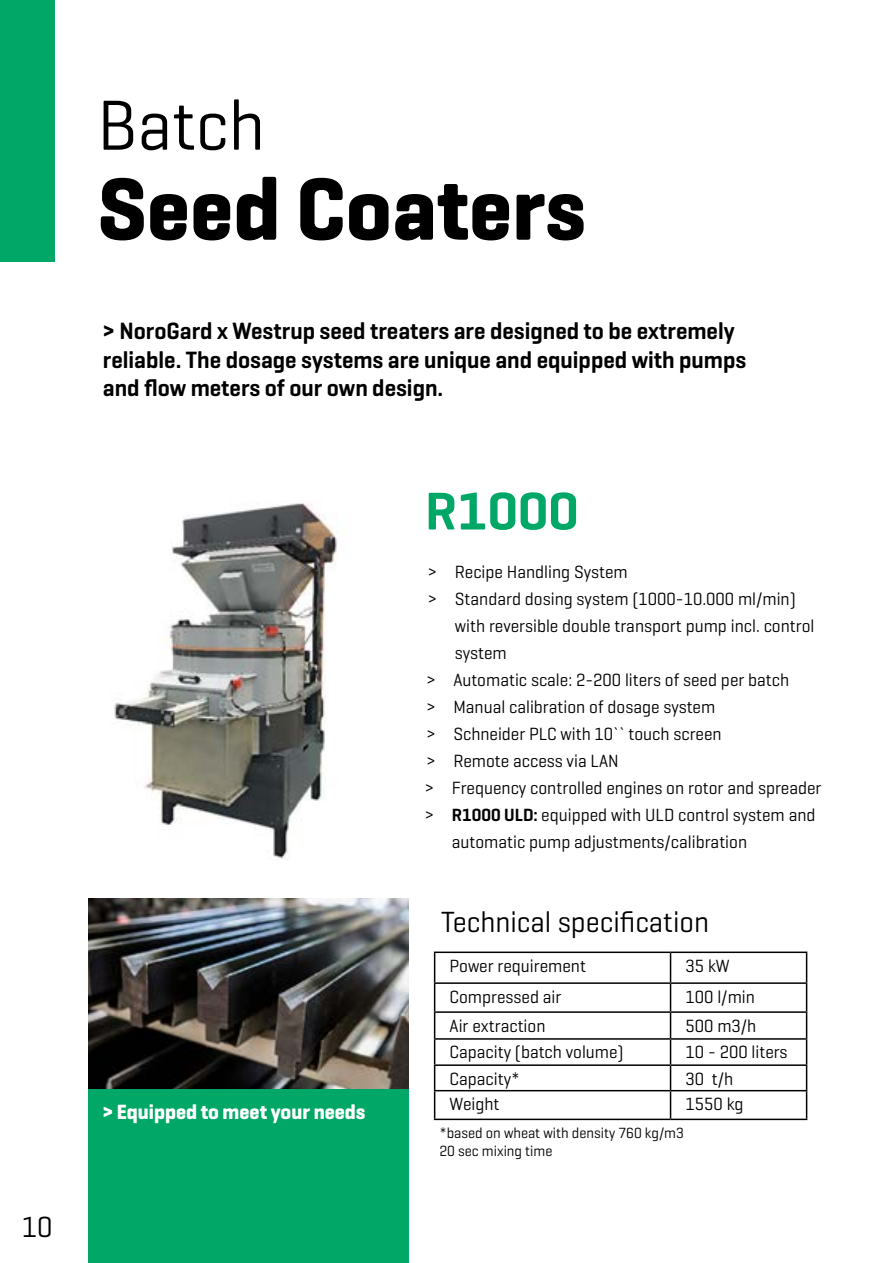
<style>
.page{position:relative;width:893px;height:1263px;background:#fff}
.page>*{position:absolute;margin:0;border:0;box-sizing:border-box;transform-origin:0 0}
.t1{font:700 90px "Geogrotesque";color:#000;scale:.96 1}
.t2{font:72px "Geogrotesque";color:#000;scale:.96 1}
.t3{font:600 54px "Geogrotesque";color:#00a766}
.t4{font:29.7px "Geogrotesque";color:#000;scale:.96 1}
.t5{font:600 24px/28.8px "Geogrotesque";color:#000;scale:.96 1}
.t6{font:700 21px "Geogrotesque";color:#fff;scale:.96 1}
.t7{font:18px "Geogrotesque";color:#000;scale:.96 1}
.t8{font:15px/18px "Geogrotesque";color:#000;scale:.96 1}
.s1{font-weight:600}
</style>
<div class="page">
<div style="left:0;top:0;width:54px;height:262px;background:#00a766"></div>
<img style="left:114px;top:503px;width:224px;height:356px">
<hr style="left:434px;top:951px;width:236px;height:2px;background:#000">
<hr style="left:670px;top:951px;width:137px;height:2px;background:#000">
<hr style="left:434px;top:982px;width:236px;height:2px;background:#000">
<hr style="left:670px;top:982px;width:137px;height:2px;background:#000">
<hr style="left:434px;top:1011px;width:236px;height:2px;background:#000">
<hr style="left:670px;top:1011px;width:137px;height:2px;background:#000">
<hr style="left:434px;top:1038px;width:236px;height:2px;background:#000">
<hr style="left:670px;top:1038px;width:137px;height:2px;background:#000">
<hr style="left:434px;top:1064px;width:236px;height:2px;background:#000">
<hr style="left:670px;top:1064px;width:137px;height:2px;background:#000">
<hr style="left:434px;top:1090px;width:236px;height:1px;background:#000">
<svg style="left:434px;top:953px;width:1px;height:165px"></svg>
<hr style="left:670px;top:1090px;width:137px;height:1px;background:#000">
<svg style="left:670px;top:953px;width:1px;height:165px"></svg>
<svg style="left:806px;top:953px;width:1px;height:165px"></svg>
<hr style="left:434px;top:1118px;width:236px;height:2px;background:#000">
<hr style="left:670px;top:1118px;width:137px;height:2px;background:#000">
<div style="left:88px;top:1089px;width:321px;height:174px;background:#00a766"></div>
<img style="left:88px;top:899px;width:321px;height:190px">
<h3 class="t4" style="left:22px;top:1209px;width:34px">10</h3>
<h2 class="t2" style="left:97px;top:80px;width:176px">Batch</h2>
<h1 class="t1" style="left:97px;top:153px;width:510px">Seed Coaters</h1>
<h3 class="t5" style="left:103px;top:316px;width:672px">&gt; NoroGard x Westrup seed treaters are designed to be extremely reliable. The dosage systems are unique and equipped with pumps and flow meters of our own design.</h3>
<h3 class="t3" style="left:425px;top:477px;width:155px">R1000</h3>
<p class="t6" style="left:103px;top:1099px;width:275px">&gt; Equipped to meet your needs</p>
<p class="t7" style="left:428px;top:560px;width:210px">&gt; Recipe Handling System</p>
<p class="t7" style="left:428px;top:587px;width:385px">&gt; Standard dosing system (1000-10.000 ml/min)</p>
<p class="t7" style="left:455px;top:614px;width:376px">with reversible double transport pump incl. control</p>
<p class="t7" style="left:455px;top:641px;width:56px">system</p>
<p class="t7" style="left:426px;top:668px;width:379px">&gt; Automatic scale: 2-200 liters of seed per batch</p>
<p class="t7" style="left:426px;top:695px;width:302px">&gt; Manual calibration of dosage system</p>
<p class="t7" style="left:426px;top:722px;width:309px">&gt; Schneider PLC with 10`` touch screen</p>
<p class="t7" style="left:426px;top:749px;width:202px">&gt; Remote access via LAN</p>
<p class="t7" style="left:425px;top:776px;width:415px">&gt; Frequency controlled engines on rotor and spreader</p>
<p class="t7" style="left:425px;top:803px;width:408px">&gt; <span class="s1">R1000 ULD:</span> equipped with ULD control system and</p>
<p class="t7" style="left:452px;top:830px;width:309px">automatic pump adjustments/calibration</p>
<h3 class="t4" style="left:441px;top:904px;width:281px">Technical specification</h3>
<p class="t7" style="left:450px;top:954px;width:143px">Power requirement</p>
<p class="t7" style="left:686px;top:954px;width:48px">35 kW</p>
<p class="t7" style="left:450px;top:985px;width:118px">Compressed air</p>
<p class="t7" style="left:686px;top:985px;width:74px">100 l/min</p>
<p class="t7" style="left:450px;top:1014px;width:101px">Air extraction</p>
<p class="t7" style="left:686px;top:1014px;width:75px">500 m3/h</p>
<p class="t7" style="left:450px;top:1041px;width:183px">Capacity (batch volume)</p>
<p class="t7" style="left:686px;top:1041px;width:108px">10 - 200 liters</p>
<p class="t7" style="left:450px;top:1067px;width:75px">Capacity*</p>
<p class="t7" style="left:686px;top:1067px;width:51px">30 t/h</p>
<p class="t7" style="left:450px;top:1093px;width:54px">Weight</p>
<p class="t7" style="left:686px;top:1093px;width:62px">1550 kg</p>
<p class="t8" style="left:439px;top:1123px;width:256px">*based on wheat with density 760 kg/m3<br>20 sec mixing time</p>
</div>
